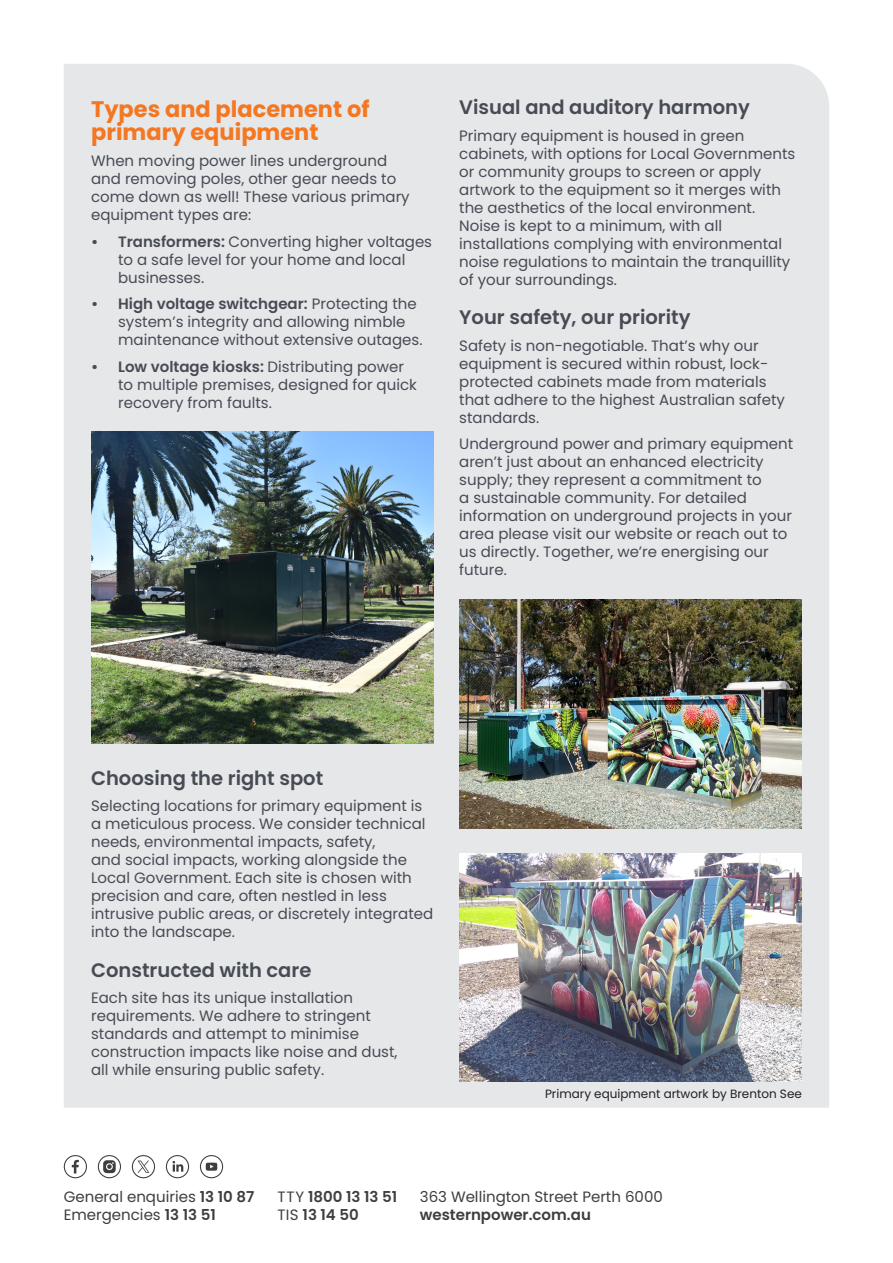
<style>
.page{position:relative;width:893px;height:1263px;background:#fff}
.page>*{position:absolute;margin:0;border:0;box-sizing:border-box;transform-origin:0 0}
.t1{font:700 22.5px/22.5px "Poppins";color:#f47721}
.t2{font:600 19.5px "Poppins";color:#464b54}
.t3{font:15px/18px "Poppins";color:#464b54}
.t4{font:15px "Poppins";color:#3e3e3f}
.t5{font:600 15px "Poppins";color:#3e3e3f}
.t6{font:12px "Poppins";color:#231f20}
.s1{font-weight:600}
.s2{font-weight:400}
</style>
<div class="page">
<div style="left:64px;top:64px;width:765px;height:1044px;background:#e6e7e9"></div>
<img style="left:91px;top:431px;width:343px;height:313px">
<img style="left:459px;top:600px;width:343px;height:228px">
<img style="left:459px;top:853px;width:343px;height:229px">
<div style="left:166px;top:1155px;width:23px;height:23px;border:1px solid #3e3e3f;border-radius:50%"></div>
<div style="left:200px;top:1155px;width:23px;height:23px;border:1px solid #3e3e3f;border-radius:50%"></div>
<svg style="left:206px;top:1162px;width:11px;height:9px"></svg>
<div style="left:64px;top:1155px;width:23px;height:23px;border:1px solid #3e3e3f;border-radius:50%"></div>
<svg style="left:72px;top:1160px;width:7px;height:13px"></svg>
<svg style="left:173px;top:1161px;width:10px;height:11px"></svg>
<div style="left:98px;top:1155px;width:23px;height:23px;border:1px solid #3e3e3f;border-radius:50%"></div>
<svg style="left:103px;top:1160px;width:13px;height:13px"></svg>
<div style="left:132px;top:1155px;width:23px;height:23px;border:1px solid #3e3e3f;border-radius:50%"></div>
<svg style="left:137px;top:1160px;width:12px;height:13px"></svg>
<p class="t1" style="left:91px;top:98px;width:280px">Types and placement of primary equipment</p>
<p class="t3" style="left:91px;top:152px;width:320px">When moving power lines underground and removing poles, other gear needs to come down as well! These various primary equipment types are:</p>
<p class="t3" style="left:118px;top:233px;width:315px;text-indent:-27px"><span class="s1">• Transformers:</span> Converting higher voltages to a safe level for your home and local businesses.</p>
<p class="t3" style="left:118px;top:295px;width:306px;text-indent:-27px"><span class="s1">• High voltage switchgear:</span> Protecting the system’s integrity and allowing nimble maintenance without extensive outages.</p>
<p class="t3" style="left:118px;top:358px;width:300px;text-indent:-27px"><span class="s1">• Low voltage kiosks:</span> Distributing power to multiple premises, designed for quick recovery from faults.</p>
<p class="t2" style="left:459px;top:96px;width:292px">Visual and auditory harmony</p>
<p class="t3" style="left:459px;top:126px;width:338px">Primary equipment is housed in green cabinets, with options for Local Governments or community groups to screen or apply artwork to the equipment so it merges with the aesthetics of the local environment.<br>Noise is kept to a minimum, with all installations complying with environmental noise regulations to maintain the tranquillity of your surroundings.</p>
<p class="t2" style="left:459px;top:306px;width:233px">Your safety, our priority</p>
<p class="t3" style="left:459px;top:336px;width:327px">Safety is non-negotiable. That’s why our equipment is secured within robust, lock&shy;protected cabinets made from materials that adhere to the highest Australian safety standards.</p>
<p class="t3" style="left:459px;top:435px;width:336px">Underground power and primary equipment aren’t just about an enhanced electricity supply; they represent a commitment to<br>a sustainable community. For detailed information on underground projects in your area please visit our website or reach out to us directly. Together, we’re energising our future.</p>
<p class="t2" style="left:91px;top:767px;width:234px">Choosing the right spot</p>
<p class="t3" style="left:91px;top:797px;width:344px">Selecting locations for primary equipment is a meticulous process. We consider technical needs, environmental impacts, safety,<br>and social impacts, working alongside the Local Government. Each site is chosen with precision and care, often nestled in less intrusive public areas, or discretely integrated into the landscape.</p>
<p class="t2" style="left:91px;top:959px;width:222px">Constructed with care</p>
<p class="t3" style="left:91px;top:989px;width:308px">Each site has its unique installation requirements. We adhere to stringent standards and attempt to minimise construction impacts like noise and dust, all while ensuring public safety.</p>
<p class="t6" style="left:545px;top:1086px;width:258px">Primary equipment artwork by Brenton See</p>
<p class="t4" style="left:64px;top:1188px;width:192px">General enquiries <span class="s1">13 10 87</span></p>
<p class="t4" style="left:64px;top:1206px;width:154px">Emergencies <span class="s1">13 13 51</span></p>
<p class="t5" style="left:277px;top:1188px;width:121px"><span class="s2">TTY</span> 1800 13 13 51</p>
<p class="t5" style="left:277px;top:1206px;width:83px"><span class="s2">TIS</span> 13 14 50</p>
<p class="t4" style="left:420px;top:1188px;width:244px">363 Wellington Street Perth 6000</p>
<p class="t5" style="left:420px;top:1206px;width:173px">westernpower.com.au</p>
</div>
